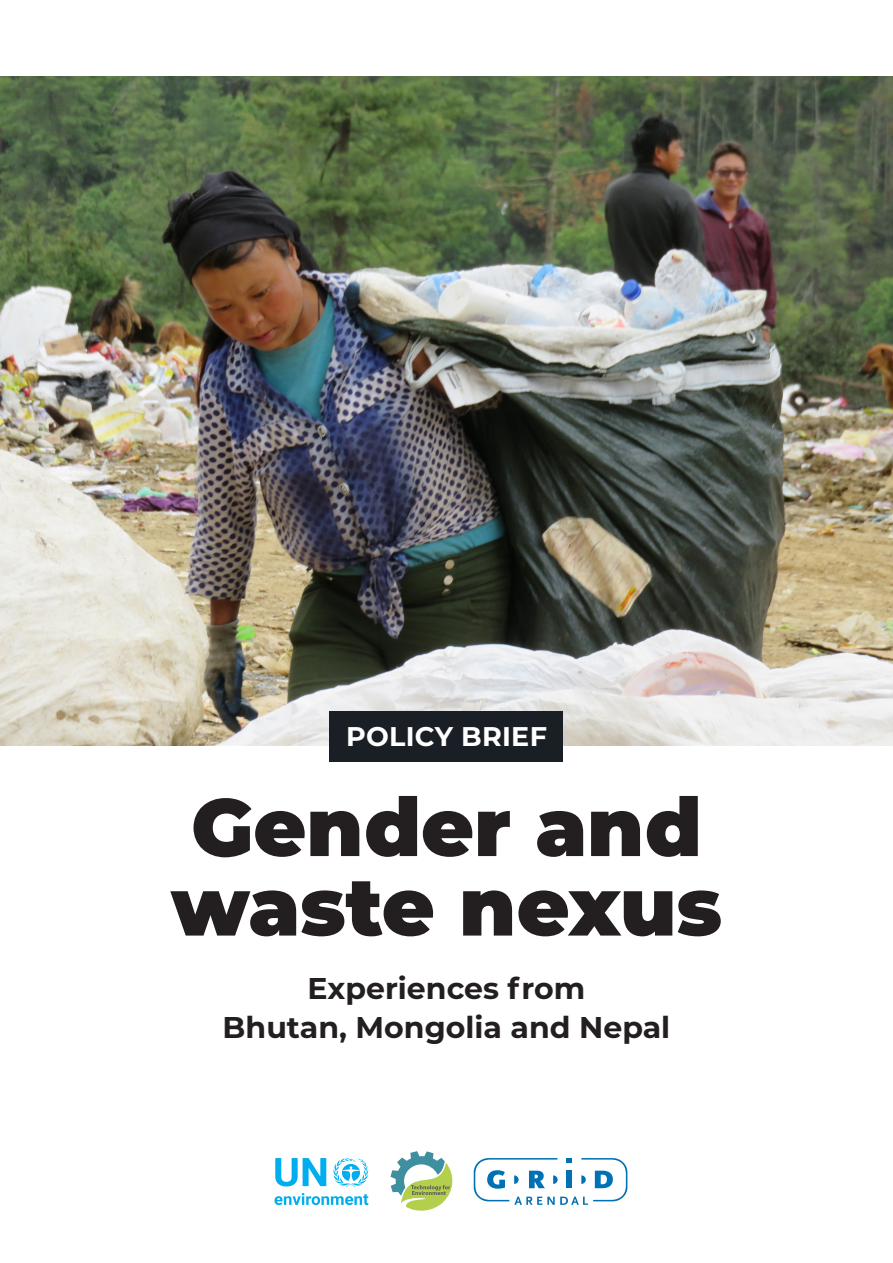
<style>
.page{position:relative;width:893px;height:1263px;background:#fff}
.page>*{position:absolute;margin:0;border:0;box-sizing:border-box;transform-origin:0 0}
.bighead{font:900 81px "Montserrat";color:#231f20}
.bighead-2{font:700 30px "Montserrat";color:#231f20}
.bighead-3{font:700 27px "Montserrat";letter-spacing:.01em;color:#fff}
</style>
<div class="page">
<img style="left:0;top:77px;width:893px;height:669px">
<svg style="left:333px;top:1158px;width:35px;height:29px"></svg>
<svg style="left:275px;top:1158px;width:51px;height:28px"></svg>
<svg style="left:275px;top:1193px;width:93px;height:12px"></svg>
<svg style="left:474px;top:1158px;width:153px;height:47px"></svg>
<svg style="left:390px;top:1151px;width:63px;height:60px"></svg>
<div style="left:330px;top:711px;width:233px;height:51px;background:#1a1f25"></div>
<p class="bighead-3" style="left:346px;top:717px;width:202px">POLICY BRIEF</p>
<p class="bighead" style="left:191px;top:766px;width:512px">Gender and</p>
<p class="bighead" style="left:171px;top:846px;width:553px">waste nexus</p>
<p class="bighead-2" style="left:308px;top:966px;width:279px">Experiences from</p>
<p class="bighead-2" style="left:223px;top:1005px;width:449px">Bhutan, Mongolia and Nepal</p>
</div>
